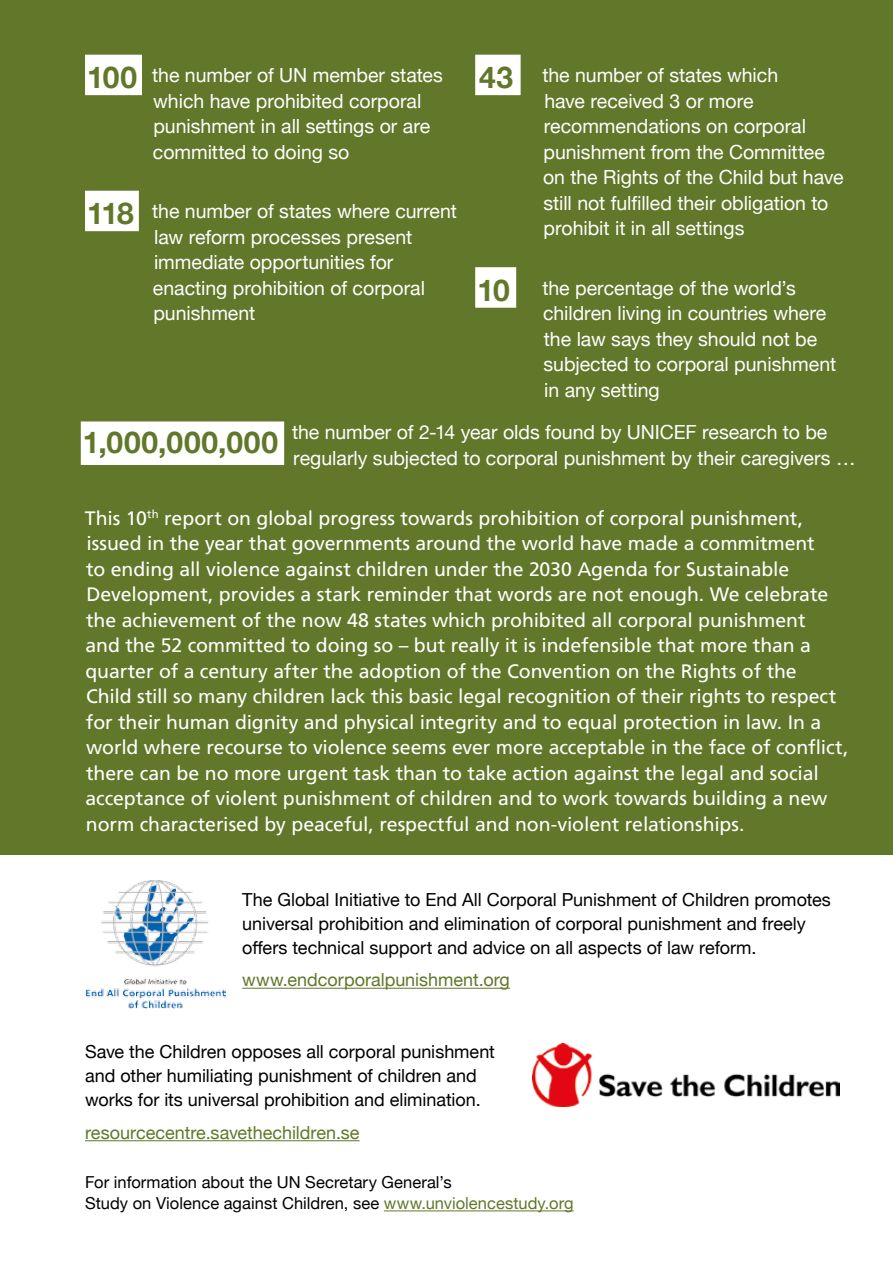
<style>
.page{position:relative;width:893px;height:1263px;background:#fff}
.page>*{position:absolute;margin:0;border:0;box-sizing:border-box;transform-origin:0 0}
.t1{font:700 30px "Helvetica Neue";letter-spacing:.025em;color:#617729}
.t2{font:19.5px/25.5px "Frutiger CE";letter-spacing:-.005em;color:#fff}
.t3{font:19.5px/25.5px "Helvetica Neue";color:#fff}
.t4{font:18px/24px "Helvetica Neue";color:#000}
.t5{font:18px "Helvetica Neue";color:#617729}
.t6{font:16.5px/21px "Helvetica Neue";letter-spacing:.005em;color:#000}
.s1{font-weight:700;font-size:30px;color:#617729}
.s2{color:#617729}
</style>
<div class="page">
<div style="left:0;top:0;width:893px;height:855px;background:#617729"></div>
<div style="left:85px;top:55px;width:57px;height:40px;background:#fff"></div>
<div style="left:85px;top:191px;width:54px;height:40px;background:#fff"></div>
<div style="left:475px;top:55px;width:46px;height:40px;background:#fff"></div>
<div style="left:475px;top:267px;width:41px;height:41px;background:#fff"></div>
<div style="left:81px;top:421px;width:203px;height:44px;background:#fff"></div>
<img style="left:85px;top:880px;width:140px;height:129px">
<img style="left:532px;top:1044px;width:308px;height:62px">
<hr style="left:242px;top:988px;width:268px;height:1px;background:#617729">
<hr style="left:85px;top:1140px;width:275px;height:1px;background:#617729">
<hr style="left:384px;top:1210px;width:190px;height:1px;background:#617729">
<p class="t3" style="left:153px;top:64px;width:291px;text-indent:-66px"><span class="s1">100</span> the number of UN member states which have prohibited corporal punishment in all settings or are committed to doing so</p>
<p class="t3" style="left:153px;top:200px;width:306px;text-indent:-66px"><span class="s1">118</span> the number of states where current law reform processes present immediate opportunities for enacting prohibition of corporal punishment</p>
<p class="t3" style="left:543px;top:64px;width:302px;text-indent:-64px"><span class="s1">43</span> the number of states which<br>have received 3 or more recommendations on corporal punishment from the Committee on the Rights of the Child but have still not fulfilled their obligation to prohibit it in all settings</p>
<p class="t3" style="left:543px;top:276px;width:295px;text-indent:-66px"><span class="s1">10</span> the percentage of the world’s children living in countries where the law says they should not be subjected to corporal punishment in any setting</p>
<h1 class="t1" style="left:83px;top:419px;width:197px">1,000,000,000</h1>
<p class="t3" style="left:292px;top:421px;width:565px">the number of 2-14 year olds found by UNICEF research to be regularly subjected to corporal punishment by their caregivers …</p>
<p class="t2" style="left:85px;top:505px;width:765px">This 10<sup>th</sup> report on global progress towards prohibition of corporal punishment, issued in the year that governments around the world have made a commitment<br>to ending all violence against children under the 2030 Agenda for Sustainable Development, provides a stark reminder that words are not enough. We celebrate the achievement of the now 48 states which prohibited all corporal punishment<br>and the 52 committed to doing so – but really it is indefensible that more than a quarter of a century after the adoption of the Convention on the Rights of the<br>Child still so many children lack this basic legal recognition of their rights to respect for their human dignity and physical integrity and to equal protection in law. In a world where recourse to violence seems ever more acceptable in the face of conflict, there can be no more urgent task than to take action against the legal and social acceptance of violent punishment of children and to work towards building a new norm characterised by peaceful, respectful and non-violent relationships.</p>
<p class="t4" style="left:242px;top:888px;width:590px">The Global Initiative to End All Corporal Punishment of Children promotes universal prohibition and elimination of corporal punishment and freely offers technical support and advice on all aspects of law reform.</p>
<p class="t5" style="left:242px;top:967px;width:269px">www.endcorporalpunishment.org</p>
<p class="t4" style="left:85px;top:1041px;width:411px">Save the Children opposes all corporal punishment and other humiliating punishment of children and works for its universal prohibition and elimination.</p>
<p class="t5" style="left:85px;top:1119px;width:276px">resourcecentre.savethechildren.se</p>
<p class="t6" style="left:85px;top:1173px;width:490px">For information about the UN Secretary General’s<br>Study on Violence against Children, see <span class="s2">www.unviolencestudy.org</span></p>
</div>
